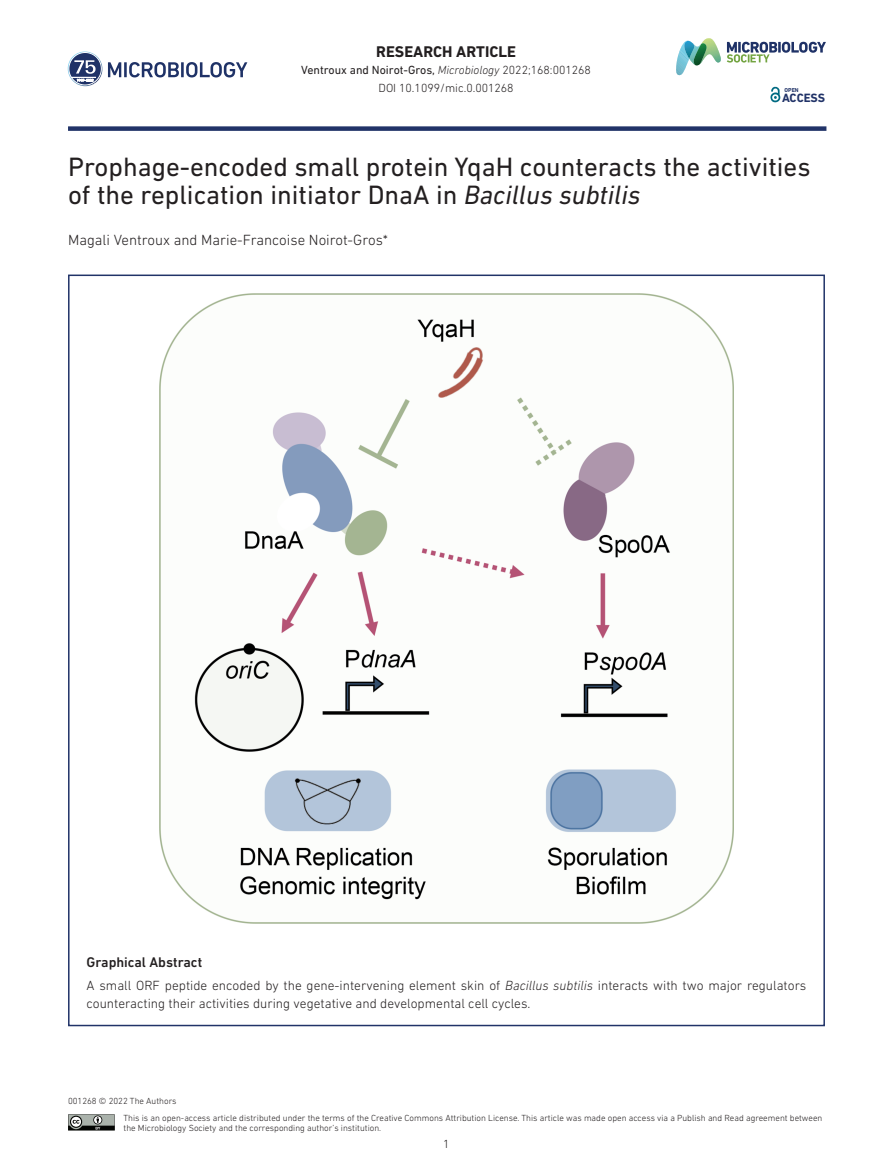
<style>
.page{position:relative;width:893px;height:1174px;background:#fff}
.page>*{position:absolute;margin:0;border:0;box-sizing:border-box;transform-origin:0 0}
.t1{font:27px/28.5px "DIN Next LT Pro";color:#231f20}
.t2{font:700 15.75px "DIN Next LT Pro";color:#231f20}
.t3{font:300 15px "DIN Next LT Pro";color:#231f20}
.t4{font:500 14.25px "DIN Next LT Pro";color:#231f20}
.t5{font:300 13.5px/18px "DIN Next LT Pro";color:#231f20}
.t6{font:700 12.3px "DIN Next LT Pro";color:#213368}
.t7{font:300 12px/17.7px "DIN Next LT Pro";color:#231f20;text-align:center}
.t8{font:300 9px/16.5px "DIN Next LT Pro";color:#231f20}
.t9{font:700 5.85px "DIN Next LT Pro";color:#213368}
.s1{font-weight:400}
.s2{font-style:italic}
</style>
<div class="page">
<svg style="left:676px;top:38px;width:45px;height:37px"></svg>
<img style="left:684px;top:41px;width:11px;height:18px">
<img style="left:693px;top:43px;width:14px;height:22px">
<svg style="left:727px;top:42px;width:99px;height:21px"></svg>
<div style="left:68px;top:126px;width:758px;height:5px;background:#213368"></div>
<svg style="left:67px;top:51px;width:180px;height:36px"></svg>
<svg style="left:68px;top:1114px;width:47px;height:16px"></svg>
<img style="left:159px;top:293px;width:575px;height:630px">
<svg style="left:770px;top:87px;width:11px;height:16px"></svg>
<h2 class="t2" style="left:376px;top:42px;width:141px">RESEARCH ARTICLE</h2>
<h3 class="t7" style="left:301px;top:61px;width:291px"><span class="s1">Ventroux and Noirot-Gros,</span> <span class="s2">Microbiology</span> 2022;168:001268<br>DOI 10.1099/mic.0.001268</h3>
<p class="t9" style="left:784px;top:87px;width:16px">OPEN</p>
<h3 class="t6" style="left:782px;top:90px;width:45px">ACCESS</h3>
<h1 class="t1" style="left:68px;top:152px;width:744px">Prophage-encoded small protein YqaH counteracts the activities of the replication initiator DnaA in <span class="s2">Bacillus subtilis</span></h1>
<h3 class="t3" style="left:68px;top:231px;width:322px">Magali Ventroux and Marie-Francoise Noirot-Gros*</h3>
<h3 class="t4" style="left:87px;top:954px;width:117px">Graphical Abstract</h3>
<h3 class="t5" style="left:87px;top:976px;width:721px">A small ORF peptide encoded by the gene-intervening element skin of <span class="s2">Bacillus subtilis</span> interacts with two major regulators counteracting their activities during vegetative and developmental cell cycles.</h3>
<p class="t8" style="left:124px;top:1093px;width:700px;text-indent:-56px">001268 © 2022 The Authors<br>This is an open-access article distributed under the terms of the Creative Commons Attribution License. This article was made open access via a Publish and Read agreement between</p>
<p class="t8" style="left:124px;top:1119px;width:259px">the Microbiology Society and the corresponding author’s institution.</p>
<h3 class="t7" style="left:443px;top:1134px;width:8px">1</h3>
</div>
